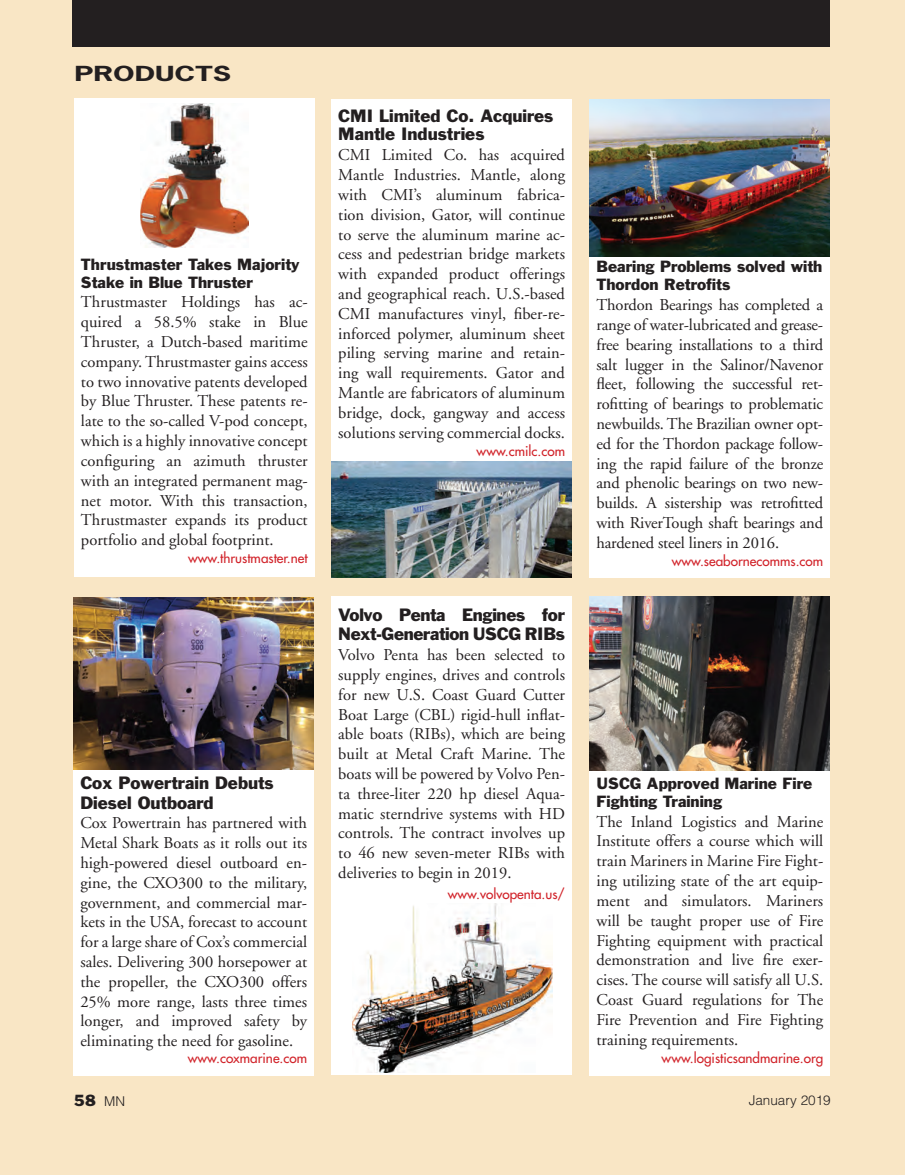
<style>
.page{position:relative;width:905px;height:1175px;background:#fff}
.page>*{position:absolute;margin:0;border:0;box-sizing:border-box;transform-origin:0 0}
.t1{font:700 19.5px "News Gothic";color:#231f20;scale:1.54 1}
.t2{font:16.5px/19.8px "Adobe Garamond";color:#231f20;text-align:justify}
.t3{font:16.5px/18px "Franklin Gothic";color:#231f20}
.t4{font:15px/18px "Franklin Gothic";color:#231f20}
.t5{font:13.5px "Futura";color:#d1232a}
.t6{font:300 13.5px "Helvetica";color:#231f20}
.s1{font-family:"Franklin Gothic"}
.s2{font-family:"Helvetica";font-weight:300;font-size:13.5px}
</style>
<div class="page">
<div style="left:0;top:0;width:904px;height:1174px;background:#f9e6c5"></div>
<div style="left:73px;top:0;width:757px;height:47px;background:#231f20"></div>
<div style="left:331px;top:99px;width:240px;height:478px;background:#fff"></div>
<div style="left:589px;top:100px;width:241px;height:478px;background:#fff"></div>
<div style="left:589px;top:597px;width:241px;height:478px;background:#fff"></div>
<div style="left:331px;top:597px;width:240px;height:478px;background:#fff"></div>
<img style="left:589px;top:597px;width:241px;height:173px">
<img style="left:352px;top:903px;width:201px;height:169px">
<img style="left:589px;top:100px;width:241px;height:156px">
<img style="left:331px;top:462px;width:240px;height:115px">
<div style="left:74px;top:597px;width:240px;height:478px;background:#fff"></div>
<img style="left:74px;top:597px;width:240px;height:172px">
<div style="left:74px;top:99px;width:240px;height:478px;background:#fff"></div>
<img style="left:140px;top:103px;width:108px;height:144px">
<p class="t1" style="left:74px;top:65px;width:103px">PRODUCTS</p>
<p class="t4" style="left:81px;top:256px;width:220px">Thrustmaster Takes Majority<br>Stake in Blue Thruster</p>
<p class="t2" style="left:81px;top:294px;width:228px">Thrustmaster Holdings has ac&shy;quired a 58.5% stake in Blue Thruster, a Dutch-based maritime company. Thrustmaster gains access to two innovative patents developed by Blue Thruster. These patents re&shy;late to the so-called V-pod concept, which is a highly innovative concept configuring an azimuth thruster with an integrated permanent mag&shy;net motor. With this transaction, Thrustmaster expands its product portfolio and global footprint.</p>
<p class="t5" style="left:188px;top:551px;width:121px">www.thrustmaster.net</p>
<p class="t2" style="left:80px;top:775px;width:228px;text-align:left"><span class="s1">Cox Powertrain Debuts<br>Diesel Outboard<br></span>Cox Powertrain has partnered with<br>Metal Shark Boats as it rolls out its high-powered diesel outboard en&shy;gine, the CXO300 to the military, government, and commercial mar&shy;kets in the USA, forecast to account for a large share of Cox’s commercial sales. Delivering 300 horsepower at the propeller, the CXO300 offers<br>25% more range, lasts three times longer, and improved safety by eliminating the need for gasoline.</p>
<p class="t5" style="left:188px;top:1051px;width:121px">www.coxmarine.com</p>
<p class="t3" style="left:338px;top:109px;width:217px">CMI Limited Co. Acquires<br>Mantle Industries</p>
<p class="t2" style="left:338px;top:147px;width:228px">CMI Limited Co. has acquired Mantle Industries. Mantle, along with CMI’s aluminum fabrica&shy;tion division, Gator, will continue to serve the aluminum marine ac&shy;cess and pedestrian bridge markets with expanded product offerings and geographical reach. U.S.-based CMI manufactures vinyl, fiber-re&shy;inforced polymer, aluminum sheet piling serving marine and retain&shy;ing wall requirements. Gator and Mantle are fabricators of aluminum bridge, dock, gangway and access solutions serving commercial docks.</p>
<p class="t5" style="left:476px;top:444px;width:90px">www.cmilc.com</p>
<p class="t2" style="left:338px;top:607px;width:228px"><span class="s1">Volvo Penta Engines for Next-Generation USCG RIBs </span>Volvo Penta has been selected to supply engines, drives and controls for new U.S. Coast Guard Cutter Boat Large (CBL) rigid-hull inflat&shy;able boats (RIBs), which are being built at Metal Craft Marine. The boats will be powered by Volvo Pen&shy;ta three-liter 220 hp diesel Aqua&shy;matic sterndrive systems with HD controls. The contract involves up to 46 new seven-meter RIBs with deliveries to begin in 2019.</p>
<p class="t5" style="left:448px;top:887px;width:119px">www.volvopenta.us/</p>
<p class="t4" style="left:596px;top:259px;width:227px">Bearing Problems solved with<br>Thordon Retrofits</p>
<p class="t2" style="left:596px;top:296px;width:228px">Thordon Bearings has completed a range of water-lubricated and grease&shy;free bearing installations to a third salt lugger in the Salinor/Navenor fleet, following the successful ret&shy;rofitting of bearings to problematic newbuilds. The Brazilian owner opt&shy;ed for the Thordon package follow&shy;ing the rapid failure of the bronze and phenolic bearings on two new&shy;builds. A sistership was retrofitted with RiverTough shaft bearings and hardened steel liners in 2016.</p>
<p class="t5" style="left:671px;top:554px;width:153px">www.seabornecomms.com</p>
<p class="t4" style="left:596px;top:775px;width:217px">USCG Approved Marine Fire<br>Fighting Training</p>
<p class="t2" style="left:596px;top:813px;width:228px">The Inland Logistics and Marine Institute offers a course which will train Mariners in Marine Fire Fight&shy;ing utilizing state of the art equip&shy;ment and simulators. Mariners will be taught proper use of Fire Fighting equipment with practical demonstration and live fire exer&shy;cises. The course will satisfy all U.S.<br>Coast Guard regulations for The Fire Prevention and Fire Fighting training requirements.</p>
<p class="t5" style="left:661px;top:1050px;width:163px">www.logisticsandmarine.org</p>
<p class="t4" style="left:74px;top:1092px;width:52px">58 <span class="s2">MN</span></p>
<p class="t6" style="left:748px;top:1094px;width:84px">January 2019</p>
</div>
